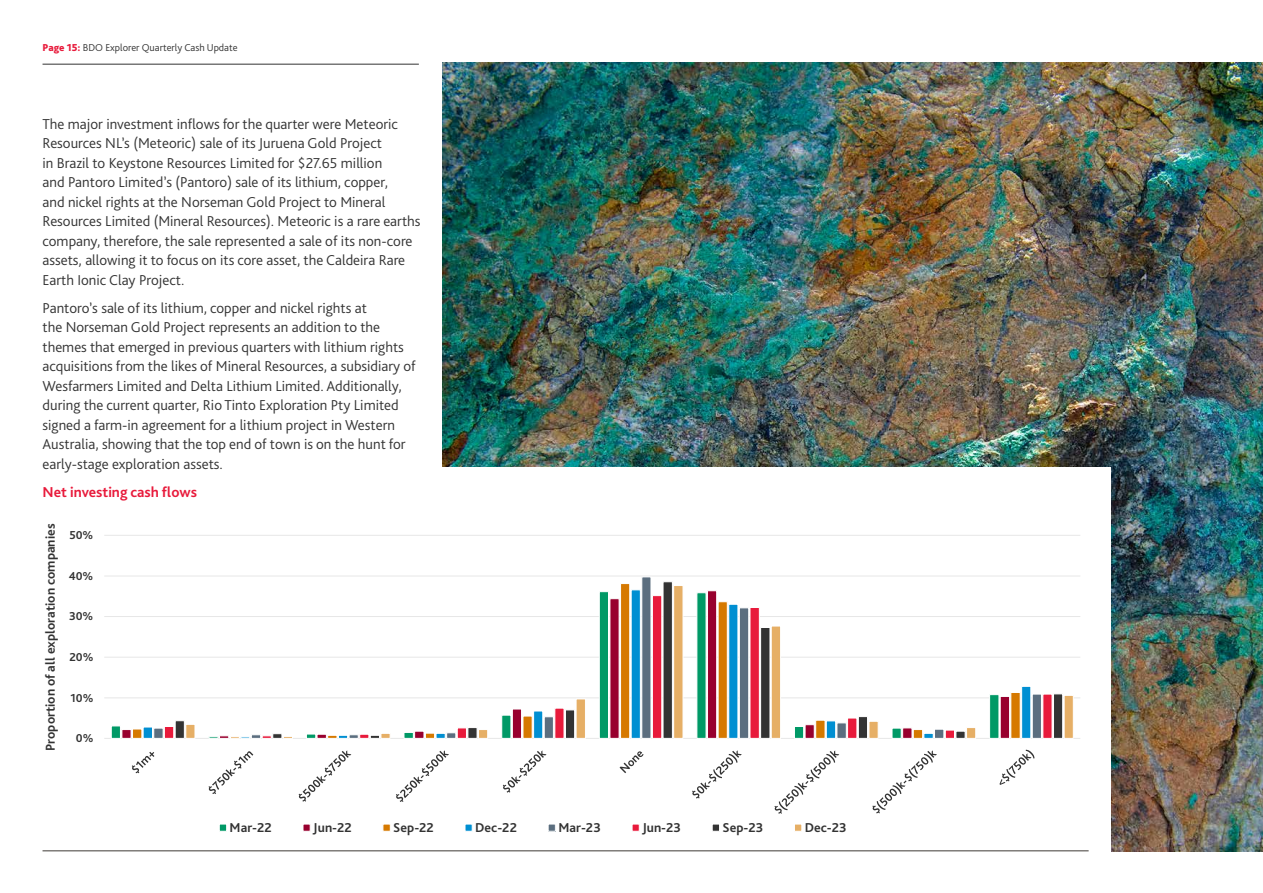
<style>
.page{position:relative;width:1263px;height:893px;background:#fff}
.page>*{position:absolute;margin:0;border:0;box-sizing:border-box;transform-origin:0 0}
.t1{font:300 15px/19.5px "Bliss Pro";color:#333}
.t2{font:700 15px "Bliss Pro";color:#e81a3b}
.t3{font:700 13.5px "Bliss Pro";color:#333}
.t4{font:700 12px "Bliss Pro";letter-spacing:-.005em;color:#333}
.t5{font:300 10.5px "Bliss Pro";color:#333}
.s1{font-weight:800;color:#e81a3b}
</style>
<div class="page">
<hr style="left:43px;top:64px;width:376px;height:1px;background:#333">
<img style="left:442px;top:63px;width:821px;height:788px">
<div style="left:440px;top:467px;width:671px;height:402px;background:#fff"></div>
<hr style="left:43px;top:850px;width:1046px;height:1px;background:#3f3b36">
<hr style="left:104px;top:738px;width:976px;height:1px;background:#e7e7e7">
<hr style="left:104px;top:697px;width:976px;height:1px;background:#e7e7e7">
<hr style="left:104px;top:657px;width:976px;height:1px;background:#e7e7e7">
<hr style="left:104px;top:616px;width:976px;height:1px;background:#e7e7e7">
<hr style="left:104px;top:576px;width:976px;height:1px;background:#e7e7e7">
<hr style="left:104px;top:535px;width:976px;height:1px;background:#e7e7e7">
<svg style="left:153px;top:576px;width:889px;height:163px"></svg>
<svg style="left:175px;top:581px;width:867px;height:158px"></svg>
<svg style="left:185px;top:585px;width:889px;height:154px"></svg>
<svg style="left:132px;top:752px;width:22px;height:21px"></svg>
<svg style="left:208px;top:751px;width:45px;height:43px"></svg>
<svg style="left:299px;top:750px;width:52px;height:52px"></svg>
<svg style="left:396px;top:750px;width:53px;height:52px"></svg>
<svg style="left:503px;top:750px;width:43px;height:43px"></svg>
<svg style="left:619px;top:751px;width:24px;height:22px"></svg>
<svg style="left:692px;top:750px;width:50px;height:48px"></svg>
<svg style="left:774px;top:750px;width:65px;height:64px"></svg>
<svg style="left:872px;top:750px;width:65px;height:63px"></svg>
<svg style="left:999px;top:750px;width:35px;height:35px"></svg>
<div style="left:219px;top:824px;width:8px;height:7px;background:#096;border:1px solid #fff"></div>
<div style="left:303px;top:824px;width:7px;height:7px;background:#98002e"></div>
<div style="left:383px;top:824px;width:7px;height:7px;background:#d67900"></div>
<div style="left:465px;top:824px;width:7px;height:7px;background:#008fd2"></div>
<div style="left:548px;top:824px;width:7px;height:7px;background:#5b6e7f"></div>
<div style="left:548px;top:824px;width:8px;height:7px;border:1px solid #fff"></div>
<div style="left:632px;top:824px;width:7px;height:7px;background:#e81a3b"></div>
<div style="left:712px;top:824px;width:8px;height:7px;background:#333;border:1px solid #fff"></div>
<div style="left:794px;top:824px;width:8px;height:7px;background:#e6af66;border:1px solid #fff"></div>
<p class="t5" style="left:43px;top:40px;width:197px"><span class="s1">Page 15:</span> BDO Explorer Quarterly Cash Update</p>
<p class="t1" style="left:43px;top:114px;width:380px">The major investment inflows for the quarter were Meteoric Resources NL’s (Meteoric) sale of its Juruena Gold Project<br>in Brazil to Keystone Resources Limited for $27.65 million<br>and Pantoro Limited’s (Pantoro) sale of its lithium, copper,<br>and nickel rights at the Norseman Gold Project to Mineral Resources Limited (Mineral Resources). Meteoric is a rare earths company, therefore, the sale represented a sale of its non-core assets, allowing it to focus on its core asset, the Caldeira Rare Earth Ionic Clay Project.</p>
<p class="t1" style="left:43px;top:298px;width:375px">Pantoro’s sale of its lithium, copper and nickel rights at<br>the Norseman Gold Project represents an addition to the themes that emerged in previous quarters with lithium rights acquisitions from the likes of Mineral Resources, a subsidiary of Wesfarmers Limited and Delta Lithium Limited. Additionally, during the current quarter, Rio Tinto Exploration Pty Limited signed a farm-in agreement for a lithium project in Western Australia, showing that the top end of town is on the hunt for early-stage exploration assets.</p>
<p class="t2" style="left:43px;top:483px;width:156px">Net investing cash flows</p>
<p class="t3" style="left:42px;top:751px;width:229px;rotate:-90deg">Proportion of all exploration companies</p>
<p class="t4" style="left:69px;top:528px;width:25px">50%</p>
<p class="t4" style="left:69px;top:568px;width:26px">40%</p>
<p class="t4" style="left:69px;top:609px;width:26px">30%</p>
<p class="t4" style="left:69px;top:649px;width:26px">20%</p>
<p class="t4" style="left:70px;top:690px;width:24px">10%</p>
<p class="t4" style="left:76px;top:731px;width:19px">0%</p>
<p class="t3" style="left:230px;top:819px;width:44px">Mar-22</p>
<p class="t3" style="left:313px;top:819px;width:40px">Jun-22</p>
<p class="t3" style="left:393px;top:819px;width:42px">Sep-22</p>
<p class="t3" style="left:475px;top:819px;width:43px">Dec-22</p>
<p class="t3" style="left:558px;top:819px;width:44px">Mar-23</p>
<p class="t3" style="left:642px;top:819px;width:40px">Jun-23</p>
<p class="t3" style="left:722px;top:819px;width:42px">Sep-23</p>
<p class="t3" style="left:805px;top:819px;width:43px">Dec-23</p>
</div>
